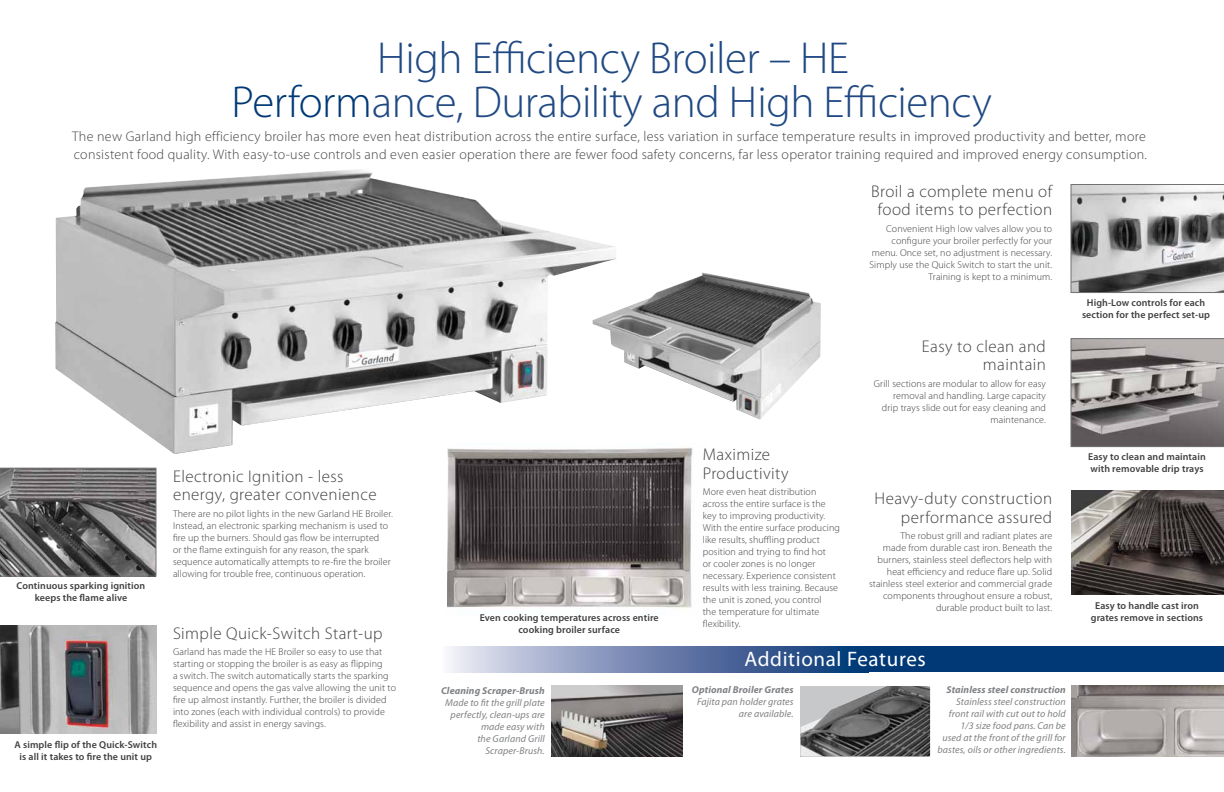
<style>
.page{position:relative;width:1224px;height:792px;background:#fff}
.page>*{position:absolute;margin:0;border:0;box-sizing:border-box;transform-origin:0 0}
.t1{font:300 45px/44px "Myriad Pro";letter-spacing:-.01em;color:#204983;text-align:center}
.t2{font:21px "Myriad Pro";letter-spacing:.03em;color:#fff}
.t3{font:300 17px/18.5px "Myriad Pro";letter-spacing:.025em;color:#414042;text-align:right}
.t4{font:300 14px/18px "Myriad Pro";letter-spacing:.02em;color:#434345}
.t5{font:300 10px/12px "Myriad Pro";letter-spacing:.01em;color:#414042;text-align:right}
.t6{font:600 10px/12px "Myriad Pro";letter-spacing:.01em;color:#414042;text-align:center}
.t7{font:italic 10px/12px "Myriad Pro";letter-spacing:.01em;color:#808285;text-align:right}
.t8{font:italic 700 10px "Myriad Pro";letter-spacing:.01em;color:#808285}
.s1{color:#003976}
</style>
<div class="page">
<div style="left:866px;top:647px;width:358px;height:25px;background:#003976"></div>
<img style="left:55px;top:169px;width:561px;height:285px">
<img style="left:592px;top:272px;width:229px;height:148px">
<svg style="left:1071px;top:339px;width:153px;height:108px;background:#8d8887"></svg>
<svg style="left:1071px;top:184px;width:153px;height:109px;background:#9f9f9f"></svg>
<svg style="left:0;top:468px;width:156px;height:108px;background:#6a6969"></svg>
<img style="left:0;top:626px;width:156px;height:108px">
<img style="left:552px;top:686px;width:131px;height:70px">
<img style="left:801px;top:686px;width:129px;height:70px">
<svg style="left:448px;top:647px;width:418px;height:25px;background:#7186b0"></svg>
<img style="left:1071px;top:491px;width:153px;height:103px">
<img style="left:1071px;top:686px;width:153px;height:70px">
<img style="left:448px;top:444px;width:245px;height:164px">
<h1 class="t1" style="left:231px;top:37px;width:762px">High Efficiency Broiler – HE<br><span class="s1">Perform</span>ance, Durability and High Efficiency</h1>
<p class="t4" style="left:72px;top:128px;width:1076px">The new Garland high efficiency broiler has more even heat distribution across the entire surface, less variation in surface temperature results in improved productivity and better, more consistent food quality. With easy-to-use controls and even easier operation there are fewer food safety concerns, far less operator training required and improved energy consumption.</p>
<h3 class="t3" style="left:871px;top:182px;width:182px;text-align:center">Broil a complete menu of food items to perfection</h3>
<p class="t5" style="left:870px;top:223px;width:184px">Convenient High low valves allow you to configure your broiler perfectly for your menu. Once set, no adjustment is necessary.<br>Simply use the Quick Switch to start the unit.<br>Training is kept to a minimum.</p>
<p class="t6" style="left:17px;top:580px;width:130px">Continuous sparking ignition keeps the flame alive</p>
<p class="t6" style="left:14px;top:739px;width:144px">A simple flip of the Quick-Switch is all it takes to fire the unit up</p>
<h3 class="t3" style="left:173px;top:467px;width:205px;text-align:left">Electronic Ignition - less energy, greater convenience</h3>
<p class="t5" style="left:173px;top:508px;width:221px;text-align:left">There are no pilot lights in the new Garland HE Broiler.<br>Instead, an electronic sparking mechanism is used to fire up the burners. Should gas flow be interrupted<br>or the flame extinguish for any reason, the spark sequence automatically attempts to re-fire the broiler allowing for trouble free, continuous operation.</p>
<h3 class="t3" style="left:173px;top:624px;width:211px">Simple Quick-Switch Start-up</h3>
<p class="t5" style="left:173px;top:646px;width:225px;text-align:left">Garland has made the HE Broiler so easy to use that starting or stopping the broiler is as easy as flipping<br>a switch. The switch automatically starts the sparking sequence and opens the gas valve allowing the unit to fire up almost instantly. Further, the broiler is divided into zones (each with individual controls) to provide flexibility and assist in energy savings.</p>
<p class="t6" style="left:480px;top:611px;width:181px">Even cooking temperatures across entire cooking broiler surface</p>
<p class="t8" style="left:441px;top:685px;width:105px">Cleaning Scraper-Brush</p>
<p class="t7" style="left:445px;top:697px;width:101px">Made to fit the grill plate perfectly, clean-ups are made easy with<br>the Garland Grill<br>Scraper-Brush.</p>
<h3 class="t3" style="left:703px;top:446px;width:87px;text-align:left">Maximize<br>Productivity</h3>
<p class="t5" style="left:703px;top:486px;width:139px;text-align:left">More even heat distribution across the entire surface is the key to improving productivity.<br>With the entire surface producing like results, shuffling product position and trying to find hot<br>or cooler zones is no longer necessary. Experience consistent results with less training. Because the unit is zoned, you control<br>the temperature for ultimate flexibility.</p>
<h3 class="t3" style="left:922px;top:337px;width:125px">Easy to clean and maintain</h3>
<p class="t5" style="left:874px;top:378px;width:173px">Grill sections are modular to allow for easy removal and handling. Large capacity<br>drip trays slide out for easy cleaning and maintenance.</p>
<h3 class="t3" style="left:875px;top:489px;width:179px">Heavy-duty construction performance assured</h3>
<p class="t5" style="left:869px;top:530px;width:185px">The robust grill and radiant plates are<br>made from durable cast iron. Beneath the burners, stainless steel deflectors help with heat efficiency and reduce flare up. Solid stainless steel exterior and commercial grade components throughout ensure a robust, durable product built to last.</p>
<h2 class="t2" style="left:745px;top:646px;width:183px">Additional Features</h2>
<p class="t8" style="left:692px;top:684px;width:103px">Optional Broiler Grates</p>
<p class="t7" style="left:697px;top:696px;width:98px">Fajita pan holder grates are available.</p>
<p class="t8" style="left:946px;top:684px;width:121px">Stainless steel construction</p>
<p class="t7" style="left:938px;top:696px;width:130px">Stainless steel construction front rail with cut out to hold<br>1/3 size food pans. Can be<br>used at the front of the grill for bastes, oils or other ingredients.</p>
<p class="t6" style="left:1082px;top:297px;width:129px">High-Low controls for each section for the perfect set-up</p>
<p class="t6" style="left:1088px;top:451px;width:119px;text-align:left">Easy to clean and maintain with removable drip trays</p>
<p class="t6" style="left:1091px;top:599px;width:114px">Easy to handle cast iron grates remove in sections</p>
</div>
